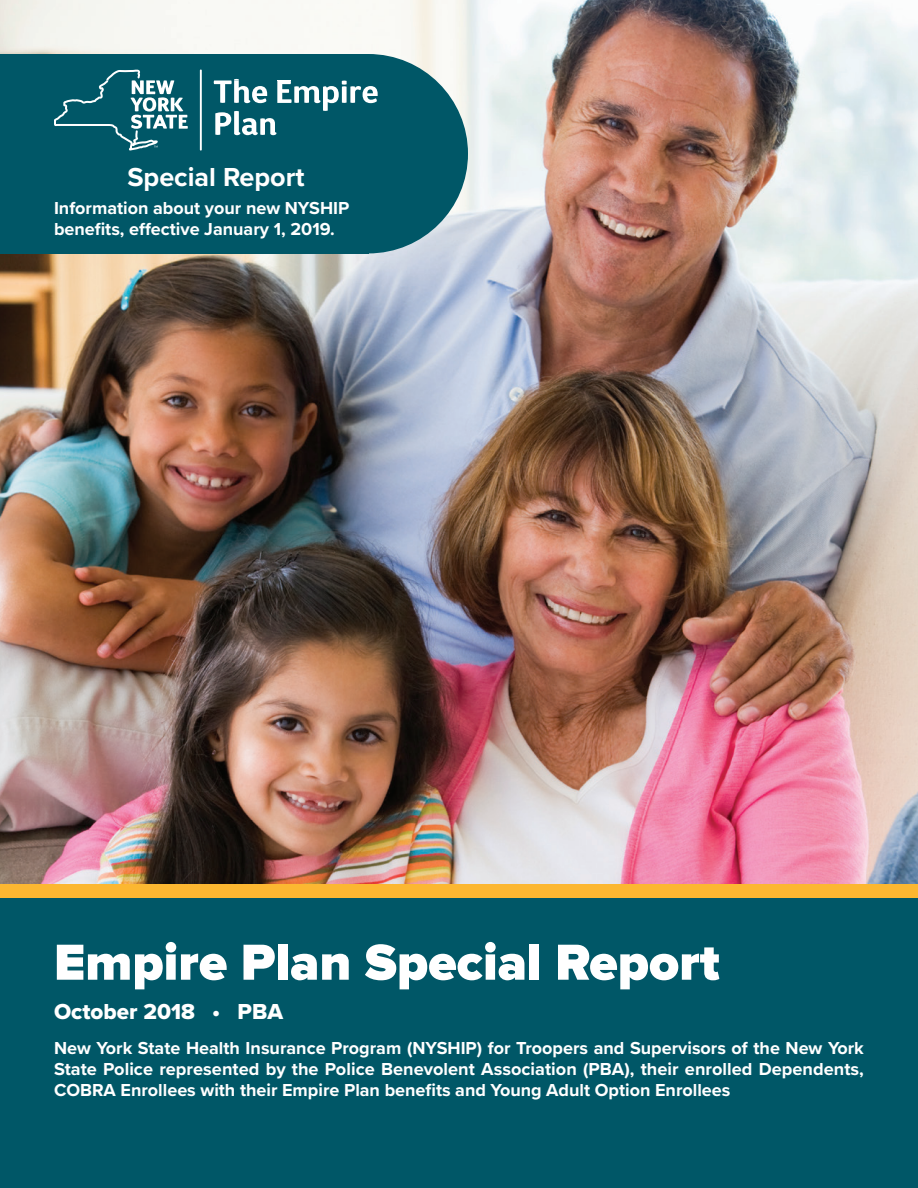
<style>
.page{position:relative;width:918px;height:1188px;background:#fff}
.page>*{position:absolute;margin:0;border:0;box-sizing:border-box;transform-origin:0 0}
._2018_EPR_Title_main{font:900 52.5px "Proxima Nova";color:#fff}
._2016_EP_Special_SR{font:700 27px "Proxima Nova";color:#fff}
._2018_EPR_Date{font:22.5px "Proxima Nova Extrabld";color:#fff}
._2018_EPR_Group{font:700 18px/21px "Proxima Nova";color:#fff;text-align:justify}
._2016_EP_Special_Inf{font:700 18px/21px "Proxima Nova";color:#fff}
</style>
<div class="page">
<img style="left:0;top:0;width:918px;height:884px">
<div style="left:0;top:892px;width:918px;height:296px;background:#005767"></div>
<div style="left:0;top:884px;width:918px;height:14px;background:#fcb731"></div>
<div style="left:269px;top:54px;width:199px;height:199px;background:#005767;border-radius:50%"></div>
<div style="left:0;top:54px;width:368px;height:199px;background:#005767"></div>
<svg style="left:214px;top:79px;width:164px;height:56px"></svg>
<hr style="left:200px;top:70px;width:2px;height:81px;background:#fff">
<svg style="left:54px;top:70px;width:134px;height:81px"></svg>
<p class="_2016_EP_Special_SR" style="left:127px;top:157px;width:179px">Special Report</p>
<p class="_2016_EP_Special_Inf" style="left:54px;top:197px;width:297px">Information about your new NYSHIP benefits, effective January 1, 2019.</p>
<p class="_2018_EPR_Title_main" style="left:54px;top:938px;width:667px">Empire Plan Special Report</p>
<p class="_2018_EPR_Date" style="left:54px;top:995px;width:231px">October 2018 • PBA</p>
<p class="_2018_EPR_Group" style="left:54px;top:1037px;width:811px">New York State Health Insurance Program (NYSHIP) for Troopers and Supervisors of the New York State Police represented by the Police Benevolent Association (PBA), their enrolled Dependents, COBRA Enrollees with their Empire Plan benefits and Young Adult Option Enrollees</p>
</div>
